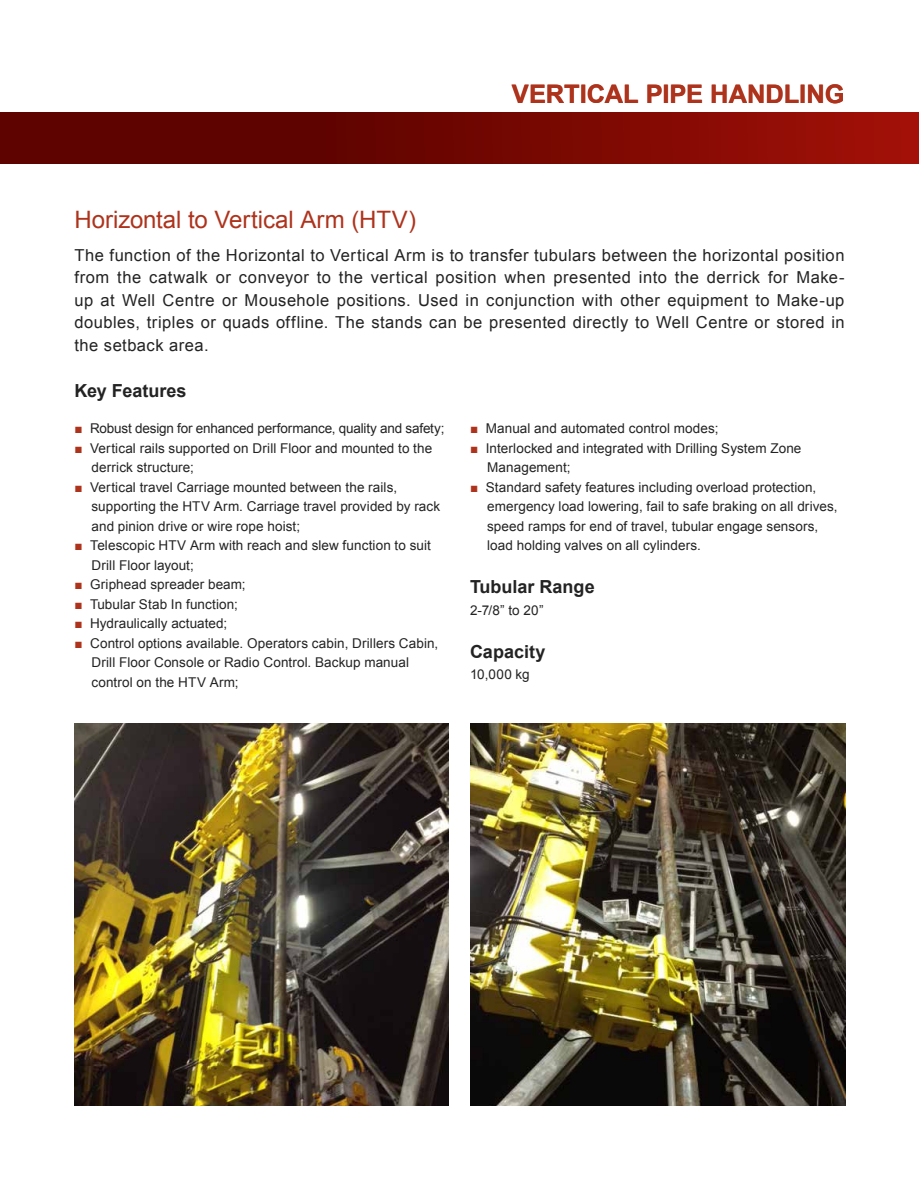
<style>
.page{position:relative;width:919px;height:1191px;background:#fff}
.page>*{position:absolute;margin:0;border:0;box-sizing:border-box;transform-origin:0 0}
.t1{font:700 25.5px "Arial";color:#ae331c}
.t2{font:24px "Arial";letter-spacing:-.005em;color:#ae331c}
.t3{font:700 18px "Arial";letter-spacing:-.005em;color:#232323}
.t4{font:16.5px/22.5px "Arial";letter-spacing:.03em;color:#232323;text-align:justify}
.t5{font:13.5px/19.5px "Arial";letter-spacing:.005em;color:#232323}
.t6{font:13.5px "Arial";letter-spacing:-.015em;color:#232323}
.s1{color:#ae331c}
</style>
<div class="page">
<img style="left:74px;top:724px;width:375px;height:382px">
<img style="left:471px;top:724px;width:374px;height:382px">
<div style="left:0;top:113px;width:918px;height:51px;background:linear-gradient(to right,#4e0000,#9a0f06)"></div>
<h1 class="t1" style="left:512px;top:77px;width:334px">Vertical Pipe Handling</h1>
<h2 class="t2" style="left:74px;top:204px;width:343px">Horizontal to Vertical Arm (HTV)</h2>
<p class="t4" style="left:74px;top:244px;width:771px">The function of the Horizontal to Vertical Arm is to transfer tubulars between the horizontal position from the catwalk or conveyor to the vertical position when presented into the derrick for Make&shy;up at Well Centre or Mousehole positions. Used in conjunction with other equipment to Make-up doubles, triples or quads offline. The stands can be presented directly to Well Centre or stored in the setback area.</p>
<h3 class="t3" style="left:74px;top:379px;width:113px">Key Features</h3>
<p class="t6" style="left:74px;top:420px;width:371px"><span class="s1">■</span> Robust design for enhanced performance, quality and safety;</p>
<p class="t5" style="left:91px;top:438px;width:342px;text-indent:-17px"><span class="s1">■</span> Vertical rails supported on Drill Floor and mounted to the derrick structure;</p>
<p class="t5" style="left:91px;top:477px;width:350px;text-indent:-17px"><span class="s1">■</span> Vertical travel Carriage mounted between the rails, supporting the HTV Arm. Carriage travel provided by rack and pinion drive or wire rope hoist;</p>
<p class="t5" style="left:91px;top:536px;width:341px;text-indent:-17px"><span class="s1">■</span> Telescopic HTV Arm with reach and slew function to suit<br>Drill Floor layout;</p>
<p class="t5" style="left:74px;top:575px;width:173px"><span class="s1">■</span> Griphead spreader beam;</p>
<p class="t5" style="left:74px;top:594px;width:165px"><span class="s1">■</span> Tubular Stab In function;</p>
<p class="t5" style="left:74px;top:614px;width:154px"><span class="s1">■</span> Hydraulically actuated;</p>
<p class="t5" style="left:91px;top:633px;width:348px;text-indent:-17px"><span class="s1">■</span> Control options available. Operators cabin, Drillers Cabin,<br>Drill Floor Console or Radio Control. Backup manual control on the HTV Arm;</p>
<p class="t5" style="left:470px;top:419px;width:250px"><span class="s1">■</span> Manual and automated control modes;</p>
<p class="t5" style="left:487px;top:438px;width:316px;text-indent:-17px"><span class="s1">■</span> Interlocked and integrated with Drilling System Zone<br>Management;</p>
<p class="t5" style="left:487px;top:477px;width:352px;text-indent:-17px"><span class="s1">■</span> Standard safety features including overload protection, emergency load lowering, fail to safe braking on all drives, speed ramps for end of travel, tubular engage sensors, load holding valves on all cylinders.</p>
<h3 class="t3" style="left:470px;top:575px;width:126px">Tubular Range</h3>
<p class="t5" style="left:470px;top:600px;width:75px">2-7/8” to 20”</p>
<h3 class="t3" style="left:470px;top:639px;width:77px">Capacity</h3>
<p class="t5" style="left:470px;top:665px;width:61px">10,000 kg</p>
</div>
